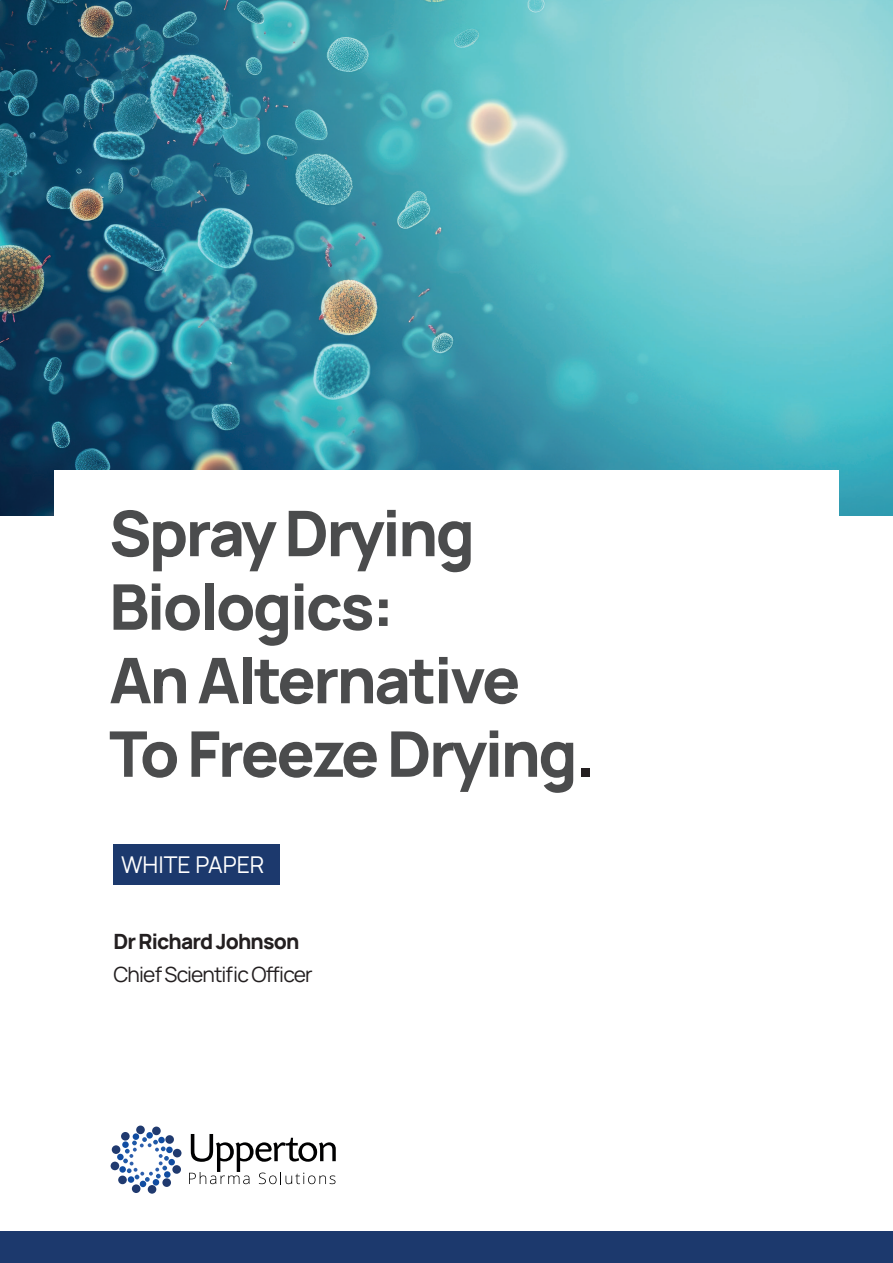
<style>
.page{position:relative;width:893px;height:1263px;background:#fff}
.page>*{position:absolute;margin:0;border:0;box-sizing:border-box;transform-origin:0 0}
.t1{font:800 63px/73.5px "Manrope";letter-spacing:-.04em;color:#4b4c4d}
.t2{font:23.1px "Manrope";color:#fff}
.t3{font:21px "Manrope";letter-spacing:-.04em;color:#231f20}
.t4{font:800 21px "Manrope";letter-spacing:-.04em;color:#231f20}
.s1{color:#231f20}
</style>
<div class="page">
<img style="left:0;top:0;width:893px;height:516px">
<div style="left:54px;top:470px;width:785px;height:138px;background:#fff"></div>
<div style="left:113px;top:844px;width:167px;height:40px;background:#1c396d"></div>
<div style="left:0;top:1231px;width:893px;height:32px;background:#1c396d"></div>
<div style="left:133px;top:1133px;width:6px;height:7px;background:#104ca1;border-radius:50%"></div>
<div style="left:146px;top:1132px;width:7px;height:6px;background:#104ca1;border-radius:50%"></div>
<div style="left:166px;top:1146px;width:7px;height:7px;background:#104ca1;border-radius:50%"></div>
<div style="left:168px;top:1159px;width:7px;height:6px;background:#104ca1;border-radius:50%"></div>
<svg style="left:123px;top:1137px;width:46px;height:50px"></svg>
<div style="left:128px;top:1176px;width:6px;height:7px;background:#104ca1;border-radius:50%"></div>
<div style="left:119px;top:1166px;width:7px;height:7px;background:#104ca1;border-radius:50%"></div>
<div style="left:117px;top:1154px;width:7px;height:6px;background:#104ca1;border-radius:50%"></div>
<div style="left:122px;top:1141px;width:7px;height:7px;background:#104ca1;border-radius:50%"></div>
<div style="left:121px;top:1132px;width:9px;height:8px;background:#203a6f;border-radius:50%"></div>
<div style="left:136px;top:1125px;width:9px;height:9px;background:#203a6f;border-radius:50%"></div>
<div style="left:152px;top:1126px;width:9px;height:9px;background:#203a6f;border-radius:50%"></div>
<div style="left:165px;top:1135px;width:9px;height:9px;background:#203a6f;border-radius:50%"></div>
<div style="left:173px;top:1149px;width:8px;height:8px;background:#203a6f;border-radius:50%"></div>
<div style="left:172px;top:1165px;width:9px;height:9px;background:#203a6f;border-radius:50%"></div>
<div style="left:162px;top:1178px;width:9px;height:9px;background:#203a6f;border-radius:50%"></div>
<div style="left:148px;top:1185px;width:8px;height:9px;background:#203a6f;border-radius:50%"></div>
<div style="left:132px;top:1184px;width:8px;height:9px;background:#203a6f;border-radius:50%"></div>
<svg style="left:118px;top:1175px;width:9px;height:9px"></svg>
<div style="left:111px;top:1161px;width:8px;height:9px;background:#203a6f;border-radius:50%"></div>
<div style="left:112px;top:1145px;width:8px;height:9px;background:#203a6f;border-radius:50%"></div>
<svg style="left:189px;top:1134px;width:147px;height:50px"></svg>
<p class="t1" style="left:109px;top:491px;width:488px">Spray Drying<br>Biologics:<br>An Alternative<br>To Freeze Drying<span class="s1">.</span></p>
<p class="t2" style="left:121px;top:847px;width:145px">WHITE PAPER</p>
<p class="t4" style="left:113px;top:923px;width:188px">Dr Richard Johnson</p>
<p class="t3" style="left:113px;top:958px;width:201px">Chief Scientific Officer</p>
</div>
